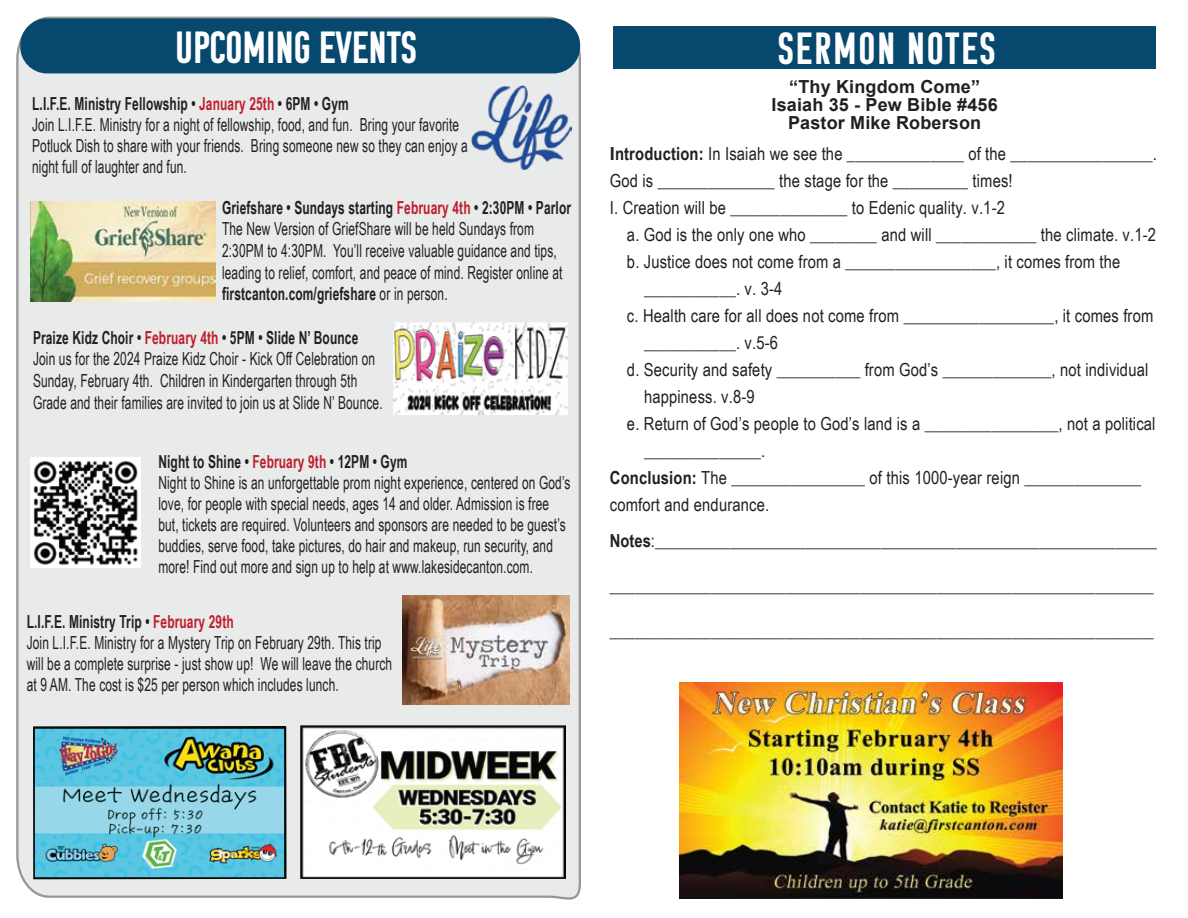
<style>
.page{position:relative;width:1188px;height:918px;background:#fff}
.page>*{position:absolute;margin:0;border:0;box-sizing:border-box;transform-origin:0 0}
.t1{font:45px "Komu B";letter-spacing:.01em;color:#fff}
.t2{font:45px "Komu B";letter-spacing:.05em;color:#fff}
.t3{font:18px/21px "Arial Narrow";letter-spacing:.01em;color:#231f20;scale:.81 1}
.t4{font:18px/27px "Arial Narrow";letter-spacing:.01em;color:#231f20}
.t5{font:700 18px/18px "Arial";letter-spacing:.01em;color:#231f20;text-align:center}
.s1{font-weight:700}
.s2{font-weight:700;color:#be1e2d}
.s3{font-family:"Arial";font-weight:700}
</style>
<div class="page">
<div style="left:16px;top:17px;width:565px;height:883px;background:#e9eaea"></div>
<div style="left:613px;top:26px;width:542px;height:43px;background:#07486e"></div>
<div style="left:20px;top:18px;width:560px;height:55px;background:#07486e;border-radius:27px"></div>
<img style="left:33px;top:726px;width:254px;height:153px">
<img style="left:300px;top:725px;width:266px;height:153px">
<img style="left:16px;top:116px;width:4px;height:672px">
<img style="left:471px;top:86px;width:101px;height:84px">
<img style="left:30px;top:458px;width:110px;height:110px">
<img style="left:30px;top:201px;width:186px;height:101px">
<img style="left:402px;top:596px;width:168px;height:109px">
<img style="left:393px;top:322px;width:175px;height:92px">
<img style="left:679px;top:682px;width:384px;height:217px">
<h1 class="t1" style="left:176px;top:23px;width:242px">UPCOMING EVENTS</h1>
<p class="t3" style="left:32px;top:92px;width:539px"><span class="s1">L.I.F.E. Ministry Fellowship •</span> <span class="s2">January 25th</span> <span class="s1">• 6PM • Gym<br></span>Join L.I.F.E. Ministry for a night of fellowship, food, and fun. Bring your favorite Potluck Dish to share with your friends. Bring someone new so they can enjoy a night full of laughter and fun.</p>
<p class="t3" style="left:222px;top:196px;width:433px;line-height:21.6px"><span class="s1">Griefshare • Sundays starting</span> <span class="s2">February 4th</span> <span class="s1">• 2:30PM • Parlor </span>The New Version of GriefShare will be held Sundays from 2:30PM to 4:30PM. You’ll receive valuable guidance and tips, leading to relief, comfort, and peace of mind. Register online at <span class="s1">firstcanton.com/griefshare</span> or in person.</p>
<p class="t3" style="left:33px;top:326px;width:433px;line-height:21.6px"><span class="s1">Praize Kidz Choir •</span> <span class="s2">February 4th</span> <span class="s1">• 5PM • Slide N’ Bounce </span>Join us for the 2024 Praize Kidz Choir - Kick Off Celebration on Sunday, February 4th. Children in Kindergarten through 5th Grade and their families are invited to join us at Slide N’ Bounce.</p>
<p class="t3" style="left:158px;top:451px;width:510px"><span class="s1">Night to Shine •</span> <span class="s2">February 9th</span> <span class="s1">• 12PM • Gym<br></span>Night to Shine is an unforgettable prom night experience, centered on God’s love, for people with special needs, ages 14 and older. Admission is free but, tickets are required. Volunteers and sponsors are needed to be guest’s buddies, serve food, take pictures, do hair and makeup, run security, and more! Find out more and sign up to help at www.lakesidecanton.com.</p>
<p class="t3" style="left:27px;top:610px;width:453px"><span class="s1">L.I.F.E. Ministry Trip •</span> <span class="s2">February 29th<br></span>Join L.I.F.E. Ministry for a Mystery Trip on February 29th. This trip will be a complete surprise - just show up! We will leave the church at 9 AM. The cost is $25 per person which includes lunch.</p>
<h1 class="t2" style="left:778px;top:24px;width:219px">SERMON NOTES</h1>
<p class="t5" style="left:772px;top:78px;width:228px">“Thy Kingdom Come”<br>Isaiah 35 - Pew Bible #456<br>Pastor Mike Roberson</p>
<p class="t4" style="left:610px;top:140px;width:549px"><span class="s3">I</span><span class="s1">ntroduction:</span> In Isaiah we see the ______________ of the _________________.<br>God is ______________ the stage for the _________ times!<br>I. Creation will be ______________ to Edenic quality. v.1-2</p>
<p class="t4" style="left:627px;top:221px;width:531px">a. God is the only one who ________ and will ____________ the climate. v.1-2</p>
<p class="t4" style="left:627px;top:248px;width:495px">b. Justice does not come from a __________________, it comes from the</p>
<p class="t4" style="left:644px;top:275px;width:140px">___________. v. 3-4</p>
<p class="t4" style="left:627px;top:302px;width:528px">c. Health care for all does not come from __________________, it comes from</p>
<p class="t4" style="left:644px;top:329px;width:136px">___________. v.5-6</p>
<p class="t4" style="left:627px;top:356px;width:523px">d. Security and safety __________ from God’s _____________, not individual</p>
<p class="t4" style="left:644px;top:383px;width:112px">happiness. v.8-9</p>
<p class="t4" style="left:627px;top:410px;width:530px">e. Return of God’s people to God’s land is a ________________, not a political</p>
<p class="t4" style="left:644px;top:437px;width:123px">______________.</p>
<p class="t4" style="left:610px;top:464px;width:533px"><span class="s1">Conclusion:</span> The ________________ of this 1000-year reign ______________</p>
<p class="t4" style="left:610px;top:491px;width:161px">comfort and endurance.</p>
<p class="t4" style="left:610px;top:527px;width:549px"><span class="s1">Notes</span>:____________________________________________________________</p>
<p class="t4" style="left:610px;top:572px;width:545px">_________________________________________________________________</p>
<p class="t4" style="left:610px;top:617px;width:545px">_________________________________________________________________</p>
</div>
